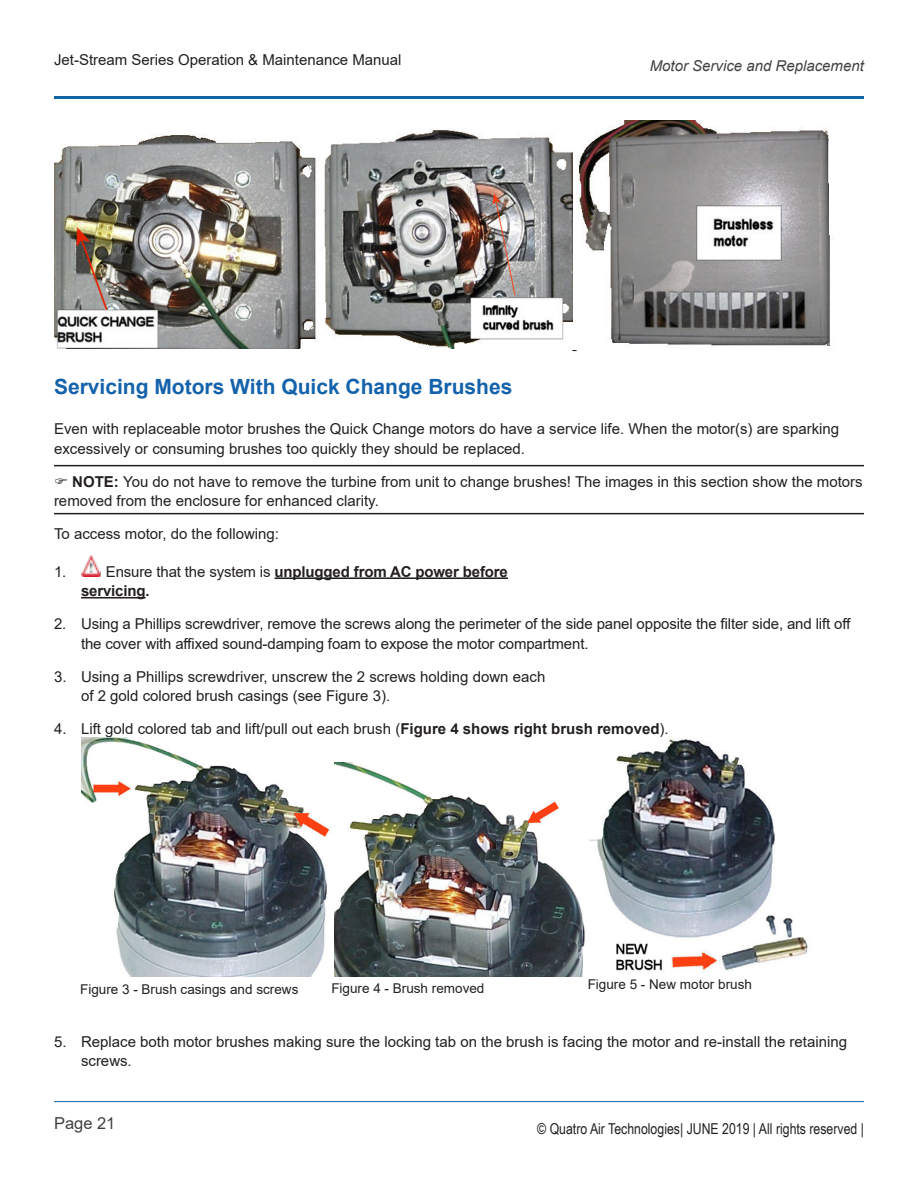
<style>
.page{position:relative;width:918px;height:1188px;background:#fff}
.page>*{position:absolute;margin:0;border:0;box-sizing:border-box;transform-origin:0 0}
.Heading_2{font:700 21px "Arial";color:#1362ab}
.t1{font:16.5px "Arial";color:#434142}
.Body{font:15px/19.5px "Arial";color:#231f20}
.t2{font:700 15px/19.5px "Arial";letter-spacing:-.01em;color:#231f20}
.t3{font:15px "Arial Narrow";color:#231f20}
.t4{font:italic 15px "Arial";color:#434142}
.Body-2{font:13.5px "Arial";color:#231f20}
.s1{font-weight:400}
.s2{font-weight:700}
</style>
<div class="page">
<hr style="left:54px;top:1101px;width:810px;height:1px;background:#1065a5">
<hr style="left:54px;top:96px;width:810px;height:3px;background:#1065a5">
<hr style="left:54px;top:465px;width:810px;height:1px;background:#231f20">
<hr style="left:54px;top:513px;width:810px;height:1px;background:#231f20">
<hr style="left:275px;top:577px;width:233px;height:2px;background:#231f20">
<hr style="left:81px;top:597px;width:65px;height:2px;background:#231f20">
<img style="left:54px;top:134px;width:262px;height:215px">
<img style="left:324px;top:128px;width:248px;height:221px">
<img style="left:577px;top:121px;width:254px;height:226px">
<img style="left:81px;top:556px;width:20px;height:21px">
<img style="left:81px;top:737px;width:250px;height:239px">
<img style="left:335px;top:763px;width:250px;height:213px">
<img style="left:590px;top:739px;width:218px;height:234px">
<p class="Body" style="left:54px;top:50px;width:349px">Jet-Stream Series Operation &amp; Maintenance Manual</p>
<p class="t4" style="left:650px;top:56px;width:216px">Motor Service and Replacement</p>
<p class="Heading_2" style="left:54px;top:372px;width:460px">Servicing Motors With Quick Change Brushes</p>
<p class="Body" style="left:54px;top:419px;width:787px">Even with replaceable motor brushes the Quick Change motors do have a service life. When the motor(s) are sparking excessively or consuming brushes too quickly they should be replaced.</p>
<p class="t2" style="left:68px;top:472px;width:9px">)NOTE:</p>
<p class="Body" style="left:54px;top:472px;width:810px;text-indent:69px">You do not have to remove the turbine from unit to change brushes! The images in this section show the motors removed from the enclosure for enhanced clarity.</p>
<p class="Body" style="left:54px;top:524px;width:227px">To access motor, do the following:</p>
<p class="Body" style="left:54px;top:562px;width:11px">1.</p>
<p class="t2" style="left:81px;top:562px;width:428px;text-indent:25px"><span class="s1">Ensure that the system is</span> unplugged from AC power before servicing.</p>
<p class="Body" style="left:81px;top:614px;width:771px;text-indent:-27px">2. Using a Phillips screwdriver, remove the screws along the perimeter of the side panel opposite the filter side, and lift off the cover with affixed sound-damping foam to expose the motor compartment.</p>
<p class="Body" style="left:81px;top:667px;width:466px;text-indent:-27px">3. Using a Phillips screwdriver, unscrew the 2 screws holding down each of 2 gold colored brush casings (see Figure 3).</p>
<p class="Body" style="left:54px;top:719px;width:614px">4. Lift gold colored tab and lift/pull out each brush (<span class="s2">Figure 4 shows right brush removed</span>).</p>
<p class="Body-2" style="left:80px;top:979px;width:220px">Figure 3 - Brush casings and screws</p>
<p class="Body-2" style="left:331px;top:979px;width:155px">Figure 4 - Brush removed</p>
<p class="Body-2" style="left:588px;top:975px;width:166px">Figure 5 - New motor brush</p>
<p class="Body" style="left:81px;top:1032px;width:768px;text-indent:-27px">5. Replace both motor brushes making sure the locking tab on the brush is facing the motor and re-install the retaining screws.</p>
<p class="t1" style="left:54px;top:1112px;width:63px">Page 21</p>
<p class="t3" style="left:537px;top:1117px;width:328px">© Quatro Air Technologies| JUNE 2019 | All rights reserved |</p>
</div>
